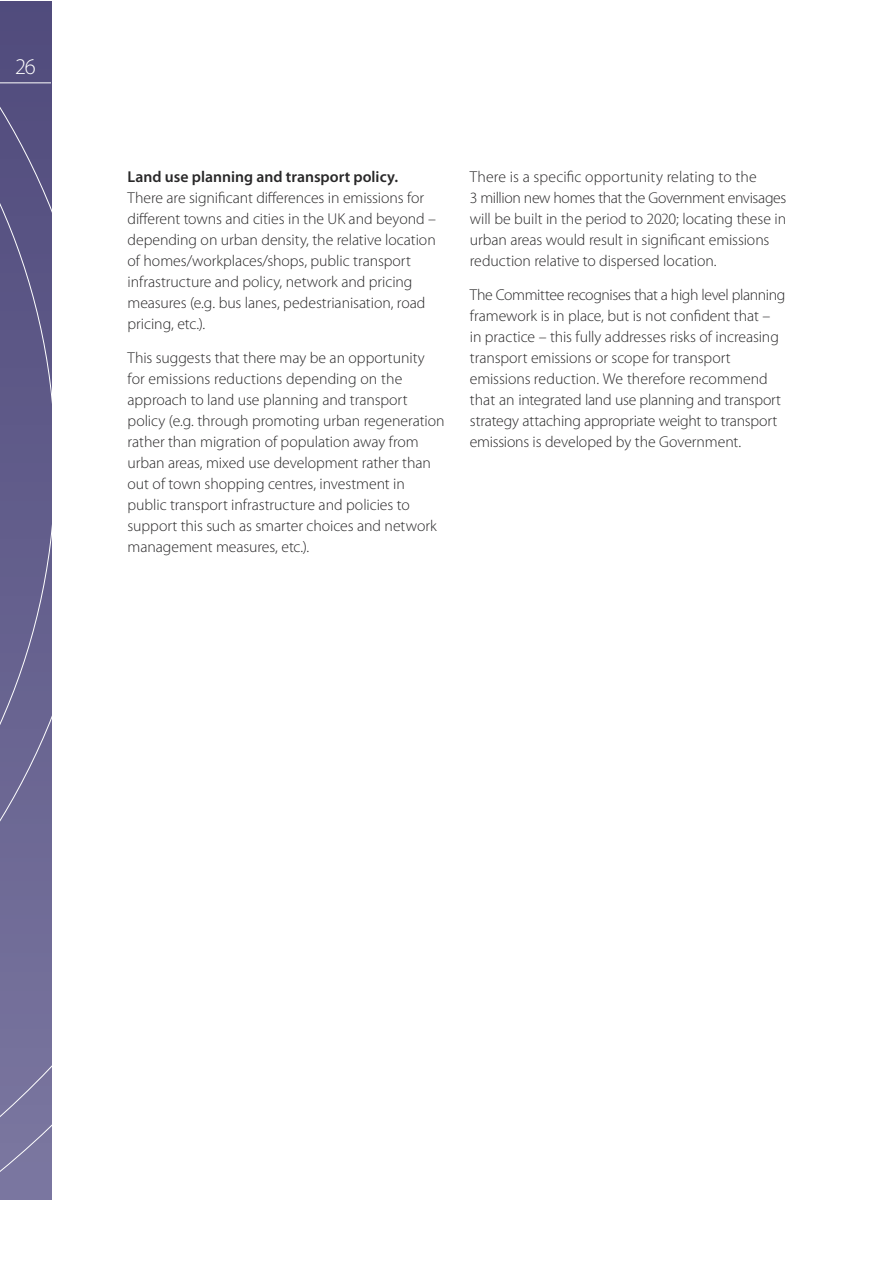
<style>
.page{position:relative;width:893px;height:1263px;background:#fff}
.page>*{position:absolute;margin:0;border:0;box-sizing:border-box;transform-origin:0 0}
.t1{font:300 22.5px "Myriad Pro";color:#fff}
.t2{font:300 15.75px/21px "Myriad Pro";letter-spacing:-.005em;color:#292829}
.t3{font:600 15.75px "Myriad Pro";color:#292829}
</style>
<div class="page">
<svg style="left:0;top:1px;width:51px;height:1198px;background:#67628f"></svg>
<hr style="left:0;top:82px;width:51px;height:1px;background:#fff">
<h1 class="t1" style="left:15px;top:54px;width:22px">26</h1>
<p class="t3" style="left:128px;top:167px;width:272px">Land use planning and transport policy.</p>
<p class="t2" style="left:128px;top:187px;width:310px">There are significant differences in emissions for different towns and cities in the UK and beyond – depending on urban density, the relative location of homes/workplaces/shops, public transport infrastructure and policy, network and pricing measures (e.g. bus lanes, pedestrianisation, road pricing, etc.).</p>
<p class="t2" style="left:128px;top:347px;width:318px">This suggests that there may be an opportunity for emissions reductions depending on the approach to land use planning and transport policy (e.g. through promoting urban regeneration rather than migration of population away from urban areas, mixed use development rather than out of town shopping centres, investment in public transport infrastructure and policies to support this such as smarter choices and network management measures, etc.).</p>
<p class="t2" style="left:470px;top:166px;width:318px">There is a specific opportunity relating to the<br>3 million new homes that the Government envisages will be built in the period to 2020; locating these in urban areas would result in significant emissions reduction relative to dispersed location.</p>
<p class="t2" style="left:470px;top:284px;width:317px">The Committee recognises that a high level planning framework is in place, but is not confident that – in practice – this fully addresses risks of increasing transport emissions or scope for transport emissions reduction. We therefore recommend that an integrated land use planning and transport strategy attaching appropriate weight to transport emissions is developed by the Government.</p>
</div>
